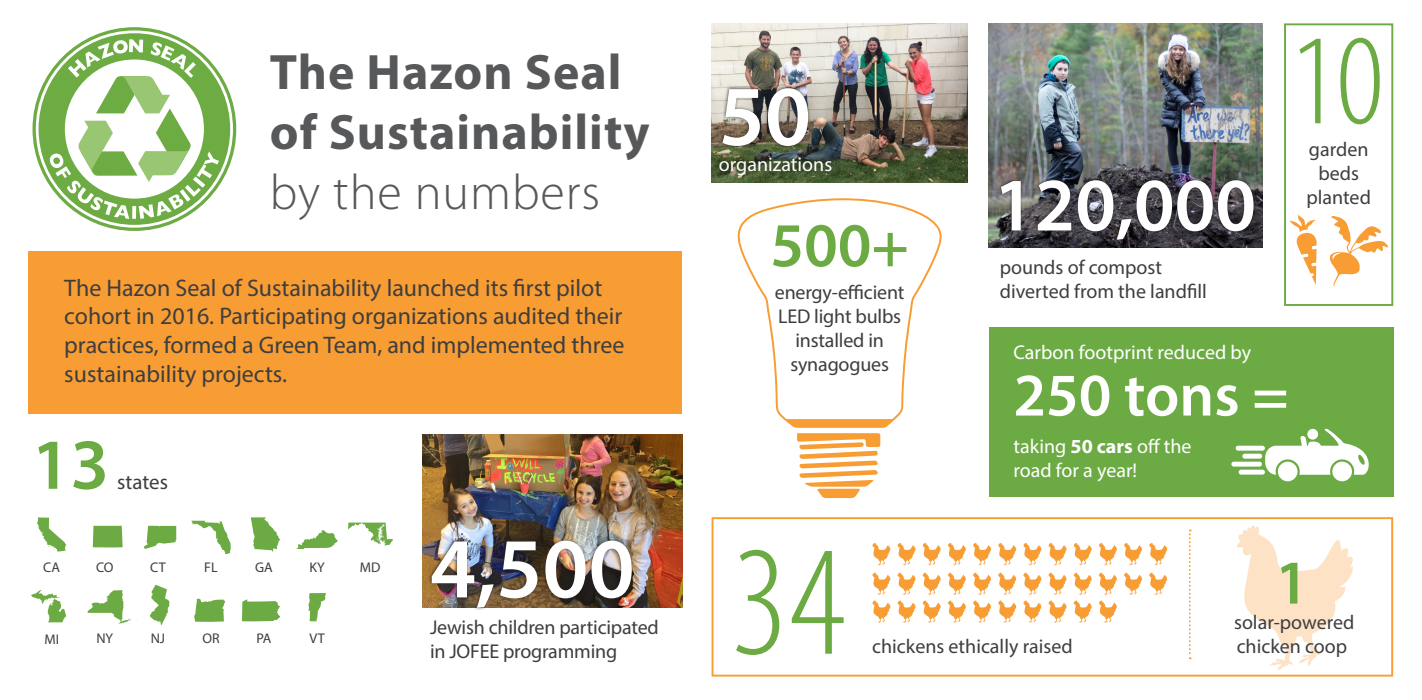
<style>
.page{position:relative;width:1422px;height:700px;background:#fff}
.page>*{position:absolute;margin:0;border:0;box-sizing:border-box;transform-origin:0 0}
.t1{font:300 condensed 158px "Myriad Pro";color:#6cab43}
.t2{font:300 condensed 130px "Myriad Pro";color:#6cab43}
.t3{font:600 86px "Myriad Pro";color:#fff}
.t4{font:600 76px "Myriad Pro";color:#fff}
.t5{font:600 72.4px "Myriad Pro";color:#6cab43}
.t6{font:600 62.8px "Myriad Pro";color:#6cab43}
.t7{font:600 61px "Myriad Pro";color:#fff}
.t8{font:700 50px/60px "Myriad Pro";letter-spacing:.02em;color:#57585a}
.t9{font:24px/28.8px "Myriad Pro";color:#3e3e3f}
.t10{font:21px "Myriad Pro";color:#3e3e3f}
.t11{font:20px/24px "Myriad Pro";letter-spacing:-.01em;color:#3e3e3f;text-align:center}
.t12{font:20px/24px "Myriad Pro";color:#fff}
.t13{font:14px "Myriad Pro";color:#3e3e3f}
.s1{font-weight:300}
.s2{font-weight:700}
</style>
<div class="page">
<svg style="left:31px;top:590px;width:35px;height:32px"></svg>
<svg style="left:37px;top:517px;width:30px;height:35px"></svg>
<svg style="left:93px;top:526px;width:30px;height:21px"></svg>
<svg style="left:88px;top:590px;width:56px;height:34px"></svg>
<svg style="left:348px;top:523px;width:45px;height:23px"></svg>
<svg style="left:144px;top:526px;width:32px;height:23px"></svg>
<svg style="left:192px;top:521px;width:39px;height:33px"></svg>
<svg style="left:251px;top:517px;width:30px;height:35px"></svg>
<svg style="left:296px;top:530px;width:42px;height:19px"></svg>
<svg style="left:150px;top:585px;width:19px;height:40px"></svg>
<svg style="left:242px;top:599px;width:38px;height:22px"></svg>
<svg style="left:194px;top:599px;width:31px;height:23px"></svg>
<svg style="left:308px;top:593px;width:18px;height:28px"></svg>
<div style="left:712px;top:517px;width:681px;height:160px;border:2px solid #f89d33"></div>
<svg style="left:1237px;top:518px;width:122px;height:153px"></svg>
<svg style="left:872px;top:543px;width:19px;height:80px"></svg>
<svg style="left:998px;top:543px;width:19px;height:80px"></svg>
<svg style="left:897px;top:543px;width:19px;height:80px"></svg>
<svg style="left:1023px;top:543px;width:19px;height:80px"></svg>
<svg style="left:923px;top:543px;width:18px;height:80px"></svg>
<svg style="left:1048px;top:543px;width:19px;height:80px"></svg>
<svg style="left:948px;top:543px;width:18px;height:80px"></svg>
<svg style="left:1074px;top:543px;width:18px;height:80px"></svg>
<svg style="left:1124px;top:543px;width:18px;height:52px"></svg>
<svg style="left:973px;top:543px;width:18px;height:80px"></svg>
<svg style="left:1099px;top:543px;width:18px;height:80px"></svg>
<svg style="left:1149px;top:543px;width:19px;height:52px"></svg>
<svg style="left:1189px;top:530px;width:2px;height:129px"></svg>
<svg style="left:737px;top:198px;width:205px;height:223px"></svg>
<svg style="left:786px;top:420px;width:107px;height:78px"></svg>
<img style="left:712px;top:23px;width:256px;height:160px">
<div style="left:719px;top:85px;width:92px;height:64px;background:#231f20;opacity:.75"></div>
<div style="left:713px;top:151px;width:126px;height:31px;background:#231f20;opacity:.75"></div>
<img style="left:423px;top:435px;width:259px;height:173px">
<div style="left:429px;top:538px;width:206px;height:73px;background:#231f20;opacity:.75"></div>
<div style="left:989px;top:327px;width:404px;height:169px;background:#6cab43"></div>
<svg style="left:1231px;top:428px;width:138px;height:53px"></svg>
<img style="left:989px;top:23px;width:274px;height:224px">
<div style="left:999px;top:178px;width:257px;height:63px;background:#231f20;opacity:.75"></div>
<div style="left:1284px;top:23px;width:109px;height:283px;border:2px solid #6cab43"></div>
<svg style="left:1289px;top:214px;width:28px;height:71px"></svg>
<svg style="left:1330px;top:216px;width:58px;height:71px"></svg>
<div style="left:29px;top:251px;width:653px;height:162px;background:#f89d33"></div>
<svg style="left:33px;top:27px;width:203px;height:204px"></svg>
<svg style="left:39px;top:33px;width:191px;height:192px"></svg>
<p class="t8" style="left:270px;top:41px;width:381px">The Hazon Seal of Sustainability <span class="s1">by the numbers</span></p>
<p class="t9" style="left:64px;top:273px;width:562px">The Hazon Seal of Sustainability launched its first pilot cohort in 2016. Participating organizations audited their practices, formed a Green Team, and implemented three sustainability projects.</p>
<p class="t5" style="left:32px;top:418px;width:79px">13</p>
<p class="t10" style="left:117px;top:469px;width:52px">states</p>
<p class="t13" style="left:43px;top:558px;width:18px">CA</p>
<p class="t13" style="left:96px;top:558px;width:19px">CO</p>
<p class="t13" style="left:150px;top:558px;width:17px">CT</p>
<p class="t13" style="left:204px;top:558px;width:15px">FL</p>
<p class="t13" style="left:255px;top:558px;width:19px">GA</p>
<p class="t13" style="left:310px;top:558px;width:17px">KY</p>
<p class="t13" style="left:360px;top:558px;width:22px">MD</p>
<p class="t13" style="left:44px;top:631px;width:16px">MI</p>
<p class="t13" style="left:96px;top:629px;width:18px">NY</p>
<p class="t13" style="left:151px;top:629px;width:16px">NJ</p>
<p class="t13" style="left:202px;top:629px;width:19px">OR</p>
<p class="t13" style="left:257px;top:629px;width:16px">PA</p>
<p class="t13" style="left:309px;top:629px;width:17px">VT</p>
<p class="t3" style="left:430px;top:514px;width:206px">4,500</p>
<p class="t11" style="left:430px;top:615px;width:230px;text-align:left">Jewish children participated in JOFEE programming</p>
<p class="t3" style="left:719px;top:61px;width:94px">50</p>
<p class="t12" style="left:719px;top:152px;width:115px">organizations</p>
<p class="t6" style="left:770px;top:205px;width:140px">500+</p>
<p class="t11" style="left:775px;top:280px;width:131px">energy-efficient<br>LED light bulbs installed in synagogues</p>
<p class="t4" style="left:994px;top:157px;width:264px">120,000</p>
<p class="t11" style="left:1000px;top:255px;width:209px;text-align:left">pounds of compost diverted from the landfill</p>
<p class="t2" style="left:1290px;top:11px;width:95px">10</p>
<p class="t11" style="left:1306px;top:137px;width:66px">garden beds planted</p>
<p class="t12" style="left:1013px;top:340px;width:239px">Carbon footprint reduced by</p>
<p class="t7" style="left:1013px;top:356px;width:277px">250 tons =</p>
<p class="t12" style="left:1013px;top:434px;width:180px">taking <span class="s2">50 cars</span> off the road for a year!</p>
<p class="t1" style="left:731px;top:517px;width:115px">34</p>
<p class="t6" style="left:1275px;top:543px;width:35px">1</p>
<p class="t11" style="left:1234px;top:610px;width:122px">solar-powered</p>
<p class="t11" style="left:872px;top:634px;width:202px">chickens ethically raised</p>
<p class="t11" style="left:1237px;top:634px;width:112px">chicken coop</p>
</div>
